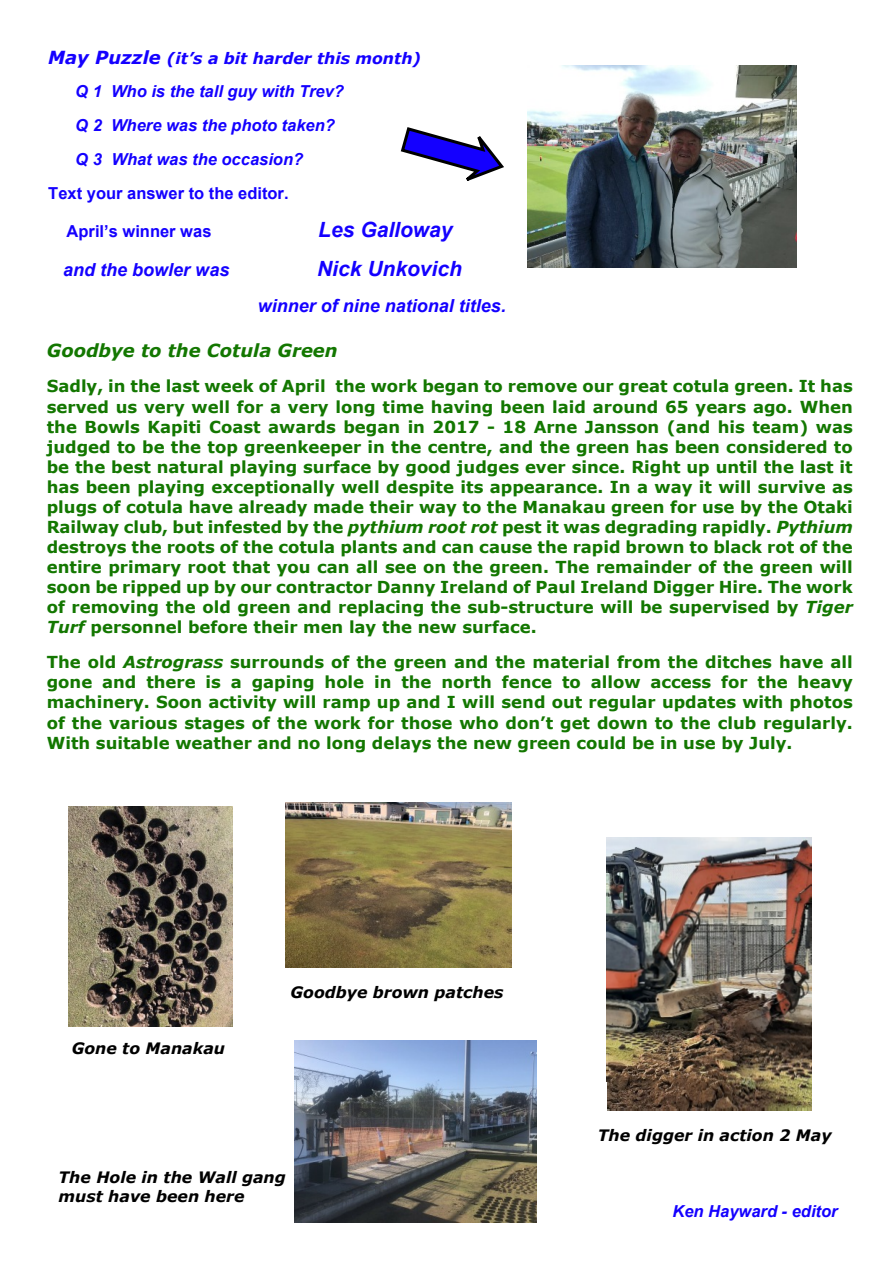
<style>
.page{position:relative;width:893px;height:1263px;background:#fff}
.page>*{position:absolute;margin:0;border:0;box-sizing:border-box;transform-origin:0 0}
.t1{font:italic 700 21px "Arial";color:#1400ff}
.t2{font:italic 700 18px "Arial";color:#1400ff}
.t3{font:italic 700 18px "Verdana";color:#137700}
.t4{font:700 16.5px/20.1px "Verdana";color:#137700;text-align:justify}
.t5{font:italic 700 16.5px/33.9px "Arial";color:#1400ff}
.t6{font:700 16.5px "Arial";color:#1400ff}
.t7{font:italic 700 15.75px/19.2px "Verdana";color:#000}
.t8{font:italic 700 15.75px "Verdana";color:#1400ff}
.s1{font-size:18px}
.s2{font-style:italic}
</style>
<div class="page">
<img style="left:528px;top:65px;width:269px;height:202px">
<svg style="left:400px;top:127px;width:104px;height:54px"></svg>
<img style="left:68px;top:806px;width:165px;height:220px">
<img style="left:286px;top:802px;width:226px;height:165px">
<img style="left:606px;top:837px;width:206px;height:274px">
<img style="left:295px;top:1041px;width:241px;height:181px">
<p class="t8" style="left:48px;top:51px;width:374px"><span class="s1">May Puzzle</span> (it’s a bit harder this month)</p>
<p class="t5" style="left:75px;top:76px;width:270px">Q 1 Who is the tall guy with Trev?<br>Q 2 Where was the photo taken?<br>Q 3 What was the occasion?</p>
<p class="t6" style="left:48px;top:187px;width:242px">Text your answer to the editor.</p>
<p class="t6" style="left:67px;top:225px;width:146px">April’s winner was</p>
<p class="t1" style="left:318px;top:222px;width:136px">Les Galloway</p>
<p class="t2" style="left:63px;top:263px;width:168px">and the bowler was</p>
<p class="t1" style="left:317px;top:261px;width:146px">Nick Unkovich</p>
<p class="t2" style="left:258px;top:299px;width:250px">winner of nine national titles.</p>
<p class="t3" style="left:47px;top:343px;width:292px">Goodbye to the Cotula Green</p>
<p class="t4" style="left:47px;top:378px;width:808px">Sadly, in the last week of April the work began to remove our great cotula green. It has served us very well for a very long time having been laid around 65 years ago. When the Bowls Kapiti Coast awards began in 2017 - 18 Arne Jansson (and his team) was judged to be the top greenkeeper in the centre, and the green has been considered to be the best natural playing surface by good judges ever since. Right up until the last it has been playing exceptionally well despite its appearance. In a way it will survive as plugs of cotula have already made their way to the Manakau green for use by the Otaki Railway club, but infested by the <span class="s2">pythium root rot</span> pest it was degrading rapidly. <span class="s2">Pythium </span>destroys the roots of the cotula plants and can cause the rapid brown to black rot of the entire primary root that you can all see on the green. The remainder of the green will soon be ripped up by our contractor Danny Ireland of Paul Ireland Digger Hire. The work of removing the old green and replacing the sub-structure will be supervised by <span class="s2">Tiger Turf</span> personnel before their men lay the new surface.</p>
<p class="t4" style="left:47px;top:654px;width:807px">The old <span class="s2">Astrograss</span> surrounds of the green and the material from the ditches have all gone and there is a gaping hole in the north fence to allow access for the heavy machinery. Soon activity will ramp up and I will send out regular updates with photos of the various stages of the work for those who don’t get down to the club regularly.<br>With suitable weather and no long delays the new green could be in use by July.</p>
<p class="t7" style="left:72px;top:1040px;width:155px">Gone to Manakau</p>
<p class="t7" style="left:290px;top:983px;width:215px">Goodbye brown patches</p>
<p class="t7" style="left:59px;top:1169px;width:229px">The Hole in the Wall gang must have been here</p>
<p class="t7" style="left:598px;top:1127px;width:235px">The digger in action 2 May</p>
<p class="t5" style="left:672px;top:1196px;width:167px">Ken Hayward - editor</p>
</div>
